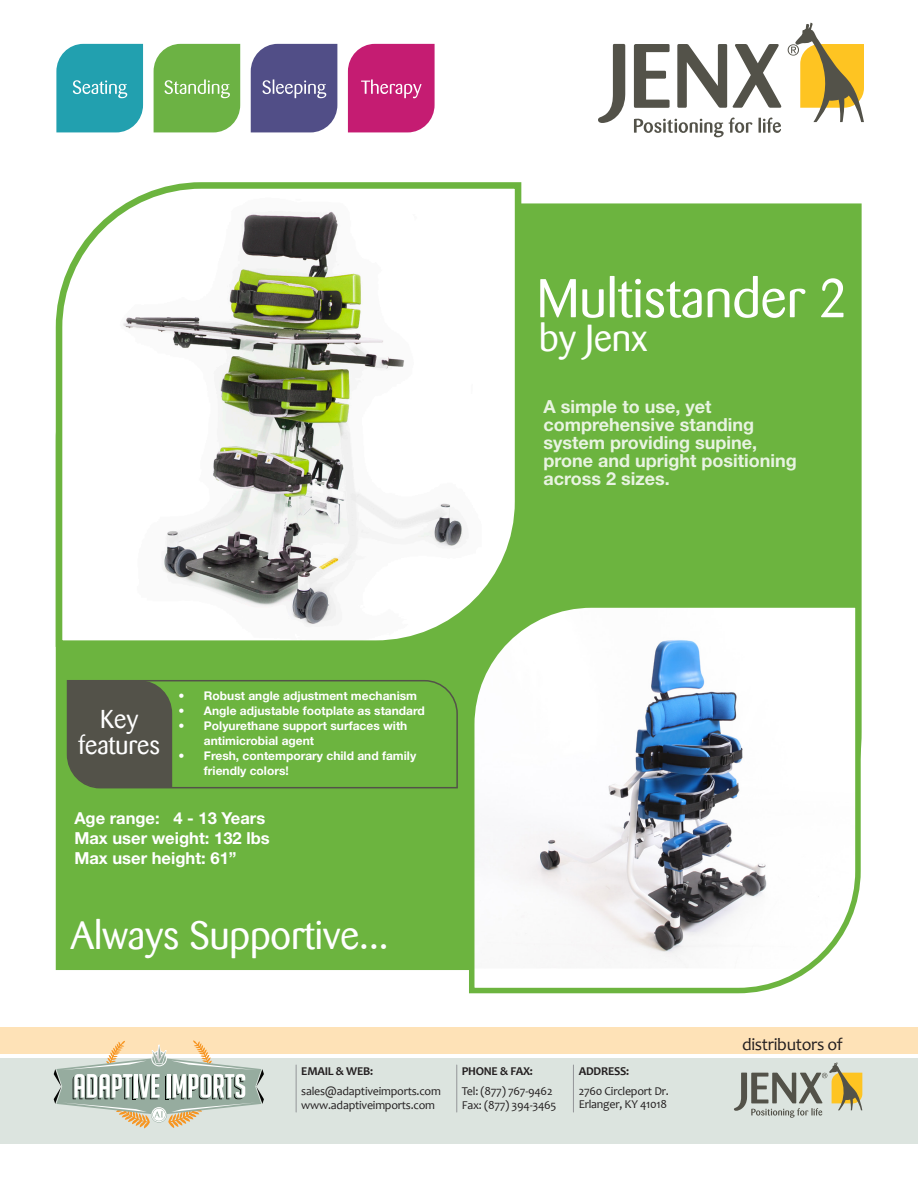
<style>
.page{position:relative;width:918px;height:1188px;background:#fff}
.page>*{position:absolute;margin:0;border:0;box-sizing:border-box;transform-origin:0 0}
.t1{font:54px "Barmeno";color:#fff}
.t2{font:39.3px "Barmeno";color:#fff}
.t3{font:37.5px "Barmeno";color:#fff}
.t4{font:25.8px/25.8px "Barmeno";color:#fff;text-align:center}
.t5{font:700 18px/18px "Helvetica Neue LT Std";color:#fff}
.t6{font:17.55px "Candara";letter-spacing:-.02em;color:#231f20}
.t7{font:700 16.65px "Helvetica Neue LT Std";color:#fff}
.t8{font:700 16.5px "Helvetica Neue LT Std";color:#fff}
.t9{font:700 12px/15px "Helvetica Neue LT Std";color:#fff}
.t10{font:12px "Candara";letter-spacing:-.02em;color:#231f20}
.t11{font:700 12px "Candara";letter-spacing:-.02em;color:#231f20}
</style>
<div class="page">
<svg style="left:56px;top:44px;width:87px;height:88px;background:#33a7b5"></svg>
<svg style="left:153px;top:44px;width:87px;height:88px;background:#78b853"></svg>
<svg style="left:251px;top:44px;width:86px;height:88px;background:#5e5b90"></svg>
<svg style="left:348px;top:44px;width:86px;height:88px;background:#c92c7c"></svg>
<svg style="left:634px;top:118px;width:118px;height:19px"></svg>
<svg style="left:758px;top:118px;width:22px;height:15px"></svg>
<svg style="left:598px;top:44px;width:27px;height:79px"></svg>
<svg style="left:633px;top:44px;width:36px;height:64px"></svg>
<svg style="left:677px;top:44px;width:104px;height:64px"></svg>
<svg style="left:787px;top:22px;width:76px;height:100px"></svg>
<div style="left:56px;top:203px;width:805px;height:767px;background:#6cb43f"></div>
<svg style="left:55px;top:182px;width:469px;height:468px"></svg>
<svg style="left:466px;top:599px;width:396px;height:395px"></svg>
<svg style="left:66px;top:679px;width:392px;height:110px;background:#659841"></svg>
<div style="left:0;top:1058px;width:917px;height:85px;background:#dce4df"></div>
<div style="left:0;top:1027px;width:917px;height:27px;background:#fee2b7"></div>
<svg style="left:734px;top:1062px;width:128px;height:55px"></svg>
<svg style="left:54px;top:1040px;width:210px;height:88px"></svg>
<hr style="left:456px;top:1065px;width:1px;height:47px;background:#939598">
<hr style="left:296px;top:1065px;width:1px;height:47px;background:#939598">
<hr style="left:573px;top:1065px;width:1px;height:47px;background:#939598">
<p class="t1" style="left:536px;top:267px;width:312px">Multistander 2</p>
<p class="t3" style="left:539px;top:317px;width:109px">by Jenx</p>
<h3 class="t5" style="left:543px;top:397px;width:255px">A simple to use, yet comprehensive standing system providing supine, prone and upright positioning across 2 sizes.</h3>
<p class="t9" style="left:178px;top:688px;width:240px">• Robust angle adjustment mechanism</p>
<p class="t9" style="left:178px;top:703px;width:248px">• Angle adjustable footplate as standard</p>
<p class="t9" style="left:204px;top:718px;width:205px;text-indent:-26px">• Polyurethane support surfaces with antimicrobial agent</p>
<p class="t9" style="left:204px;top:748px;width:214px;text-indent:-26px">• Fresh, contemporary child and family friendly colors!</p>
<p class="t8" style="left:74px;top:808px;width:192px">Age range: 4 - 13 Years</p>
<p class="t7" style="left:74px;top:828px;width:197px">Max user weight: 132 lbs</p>
<p class="t7" style="left:74px;top:847px;width:164px">Max user height: 61”</p>
<p class="t4" style="left:78px;top:707px;width:84px">Key features</p>
<p class="t2" style="left:70px;top:913px;width:320px">Always Supportive...</p>
<p class="t11" style="left:301px;top:1063px;width:73px">EMAIL &amp; WEB:</p>
<p class="t10" style="left:301px;top:1083px;width:141px">sales@adaptiveimports.com</p>
<p class="t10" style="left:301px;top:1098px;width:135px">www.adaptiveimports.com</p>
<p class="t11" style="left:461px;top:1063px;width:73px">PHONE &amp; FAX:</p>
<p class="t10" style="left:461px;top:1083px;width:92px">Tel: (877) 767-9462</p>
<p class="t10" style="left:461px;top:1098px;width:96px">Fax: (877) 394-3465</p>
<p class="t11" style="left:578px;top:1063px;width:52px">ADDRESS:</p>
<p class="t10" style="left:578px;top:1083px;width:92px">2760 Circleport Dr.</p>
<p class="t10" style="left:578px;top:1097px;width:90px">Erlanger, KY 41018</p>
<p class="t6" style="left:742px;top:1033px;width:102px">distributors of</p>
</div>
